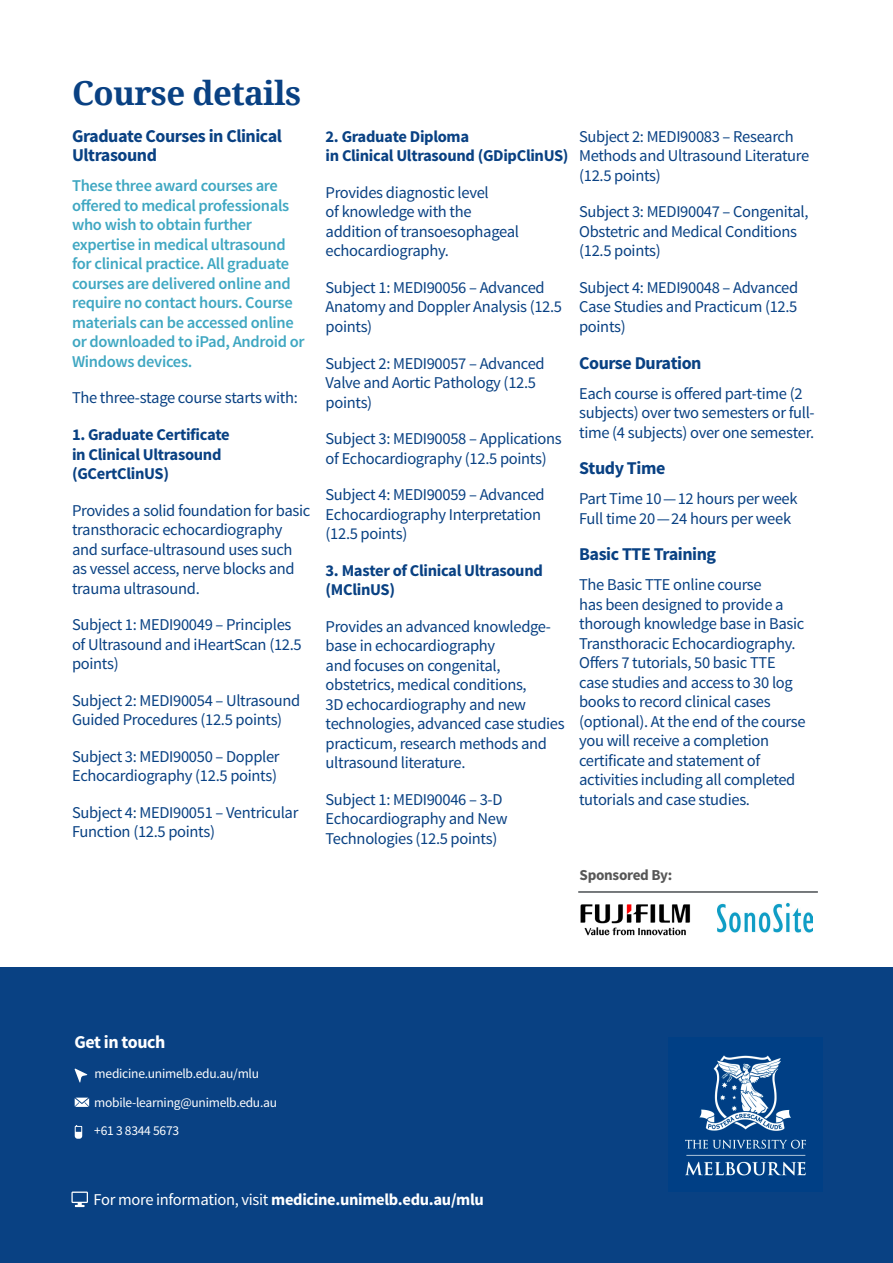
<style>
.page{position:relative;width:893px;height:1263px;background:#fff}
.page>*{position:absolute;margin:0;border:0;box-sizing:border-box;transform-origin:0 0}
.Heading{font:700 33px "Noto Serif";letter-spacing:-.02em;color:#094183}
.bold_subheadings{font:700 18px/19.5px "Source Sans Pro";letter-spacing:-.025em;color:#094183}
.bold_subhead___info{font:700 18px "Source Sans Pro";letter-spacing:-.025em;color:#fff}
.body_v2{font:16.5px/19.5px "Source Sans Pro";letter-spacing:-.02em;color:#094183}
.body_v2-2{font:600 16.5px/19.5px "Source Sans Pro";letter-spacing:-.02em;color:#3fa7c2}
.body_v2-3{font:700 16.5px/19.5px "Source Sans Pro";letter-spacing:-.02em;color:#094183}
.t1{font:700 16.5px "Source Sans Pro";letter-spacing:-.02em;color:#fff}
.t2{font:700 15.15px "Source Sans Pro";letter-spacing:-.02em;color:#575757}
.info_box_text{font:13.5px "Source Sans Pro";letter-spacing:-.02em;color:#fff}
.s1{font-weight:400}
</style>
<div class="page">
<div style="left:0;top:967px;width:893px;height:296px;background:#094183"></div>
<svg style="left:74px;top:1068px;width:14px;height:15px"></svg>
<svg style="left:75px;top:1097px;width:14px;height:10px"></svg>
<svg style="left:75px;top:1125px;width:7px;height:14px"></svg>
<svg style="left:71px;top:1191px;width:17px;height:16px"></svg>
<img style="left:685px;top:1055px;width:121px;height:121px">
<img style="left:580px;top:904px;width:111px;height:32px">
<img style="left:717px;top:902px;width:96px;height:31px">
<hr style="left:578px;top:891px;width:240px;height:2px;background:#4a4f52">
<p class="Heading" style="left:72px;top:70px;width:231px">Course details</p>
<p class="bold_subheadings" style="left:72px;top:127px;width:211px">Graduate Courses in Clinical<br>Ultrasound</p>
<p class="body_v2-2" style="left:72px;top:177px;width:234px">These three award courses are offered to medical professionals who wish to obtain further expertise in medical ultrasound for clinical practice. All graduate courses are delivered online and require no contact hours. Course materials can be accessed online or downloaded to iPad, Android or<br>Windows devices.</p>
<p class="body_v2" style="left:72px;top:389px;width:227px">The three-stage course starts with:</p>
<p class="body_v2-3" style="left:72px;top:425px;width:159px">1. Graduate Certificate in Clinical Ultrasound (GCertClinUS)</p>
<p class="body_v2" style="left:72px;top:501px;width:240px">Provides a solid foundation for basic transthoracic echocardiography and surface-ultrasound uses such as vessel access, nerve blocks and trauma ultrasound.</p>
<p class="body_v2" style="left:72px;top:615px;width:231px">Subject 1: MEDI90049 – Principles of Ultrasound and iHeartScan (12.5 points)</p>
<p class="body_v2" style="left:72px;top:691px;width:230px">Subject 2: MEDI90054 – Ultrasound<br>Guided Procedures (12.5 points)</p>
<p class="body_v2" style="left:72px;top:747px;width:209px">Subject 3: MEDI90050 – Doppler<br>Echocardiography (12.5 points)</p>
<p class="body_v2" style="left:72px;top:803px;width:228px">Subject 4: MEDI90051 – Ventricular<br>Function (12.5 points)</p>
<p class="body_v2-3" style="left:326px;top:127px;width:245px">2. Graduate Diploma<br>in Clinical Ultrasound (GDipClinUS)</p>
<p class="body_v2" style="left:326px;top:183px;width:195px">Provides diagnostic level<br>of knowledge with the addition of transoesophageal echocardiography.</p>
<p class="body_v2" style="left:326px;top:278px;width:238px">Subject 1: MEDI90056 – Advanced<br>Anatomy and Doppler Analysis (12.5 points)</p>
<p class="body_v2" style="left:326px;top:354px;width:221px">Subject 2: MEDI90057 – Advanced<br>Valve and Aortic Pathology (12.5 points)</p>
<p class="body_v2" style="left:326px;top:429px;width:238px">Subject 3: MEDI90058 – Applications of Echocardiography (12.5 points)</p>
<p class="body_v2" style="left:326px;top:485px;width:221px">Subject 4: MEDI90059 – Advanced<br>Echocardiography Interpretation (12.5 points)</p>
<p class="body_v2-3" style="left:326px;top:561px;width:219px">3. Master of Clinical Ultrasound (MClinUS)</p>
<p class="body_v2" style="left:326px;top:617px;width:241px">Provides an advanced knowledge&shy;base in echocardiography<br>and focuses on congenital, obstetrics, medical conditions,<br>3D echocardiography and new technologies, advanced case studies practicum, research methods and ultrasound literature.</p>
<p class="body_v2" style="left:326px;top:790px;width:183px">Subject 1: MEDI90046 – 3-D<br>Echocardiography and New<br>Technologies (12.5 points)</p>
<p class="body_v2" style="left:579px;top:127px;width:232px">Subject 2: MEDI90083 – Research<br>Methods and Ultrasound Literature (12.5 points)</p>
<p class="body_v2" style="left:579px;top:203px;width:231px">Subject 3: MEDI90047 – Congenital,<br>Obstetric and Medical Conditions (12.5 points)</p>
<p class="body_v2" style="left:579px;top:278px;width:221px;text-align:justify">Subject 4: MEDI90048 – Advanced Case Studies and Practicum (12.5 points)</p>
<p class="bold_subheadings" style="left:579px;top:353px;width:124px">Course Duration</p>
<p class="body_v2" style="left:579px;top:384px;width:237px">Each course is offered part-time (2 subjects) over two semesters or full&shy;time (4 subjects) over one semester.</p>
<p class="bold_subheadings" style="left:579px;top:459px;width:88px">Study Time</p>
<p class="body_v2" style="left:579px;top:489px;width:220px">Part Time 10—12 hours per week<br>Full time 20—24 hours per week</p>
<p class="bold_subheadings" style="left:579px;top:545px;width:139px">Basic TTE Training</p>
<p class="body_v2" style="left:579px;top:575px;width:228px">The Basic TTE online course<br>has been designed to provide a thorough knowledge base in Basic<br>Transthoracic Echocardiography.<br>Offers 7 tutorials, 50 basic TTE case studies and access to 30 log books to record clinical cases (optional). At the end of the course you will receive a completion certificate and statement of activities including all completed tutorials and case studies.</p>
<p class="t2" style="left:580px;top:866px;width:94px">Sponsored By:</p>
<p class="bold_subhead___info" style="left:75px;top:1031px;width:92px">Get in touch</p>
<p class="info_box_text" style="left:95px;top:1065px;width:166px">medicine.unimelb.edu.au/mlu</p>
<p class="info_box_text" style="left:94px;top:1094px;width:184px">mobile-learning@unimelb.edu.au</p>
<p class="info_box_text" style="left:94px;top:1122px;width:86px">+61 3 8344 5673</p>
<p class="t1" style="left:94px;top:1189px;width:392px"><span class="s1">For more information, visit</span> medicine.unimelb.edu.au/mlu</p>
</div>
